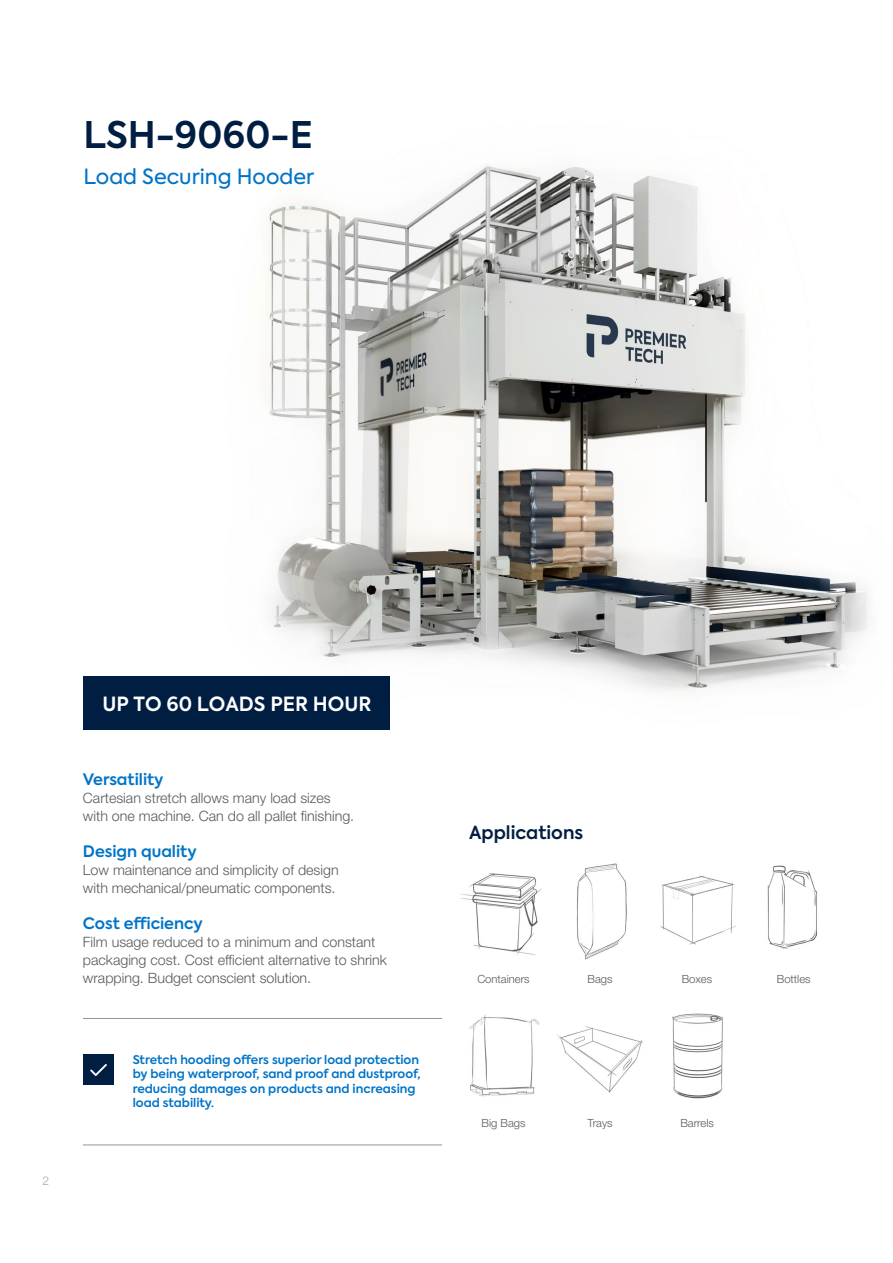
<style>
.page{position:relative;width:893px;height:1263px;background:#fff}
.page>*{position:absolute;margin:0;border:0;box-sizing:border-box;transform-origin:0 0}
.t1{font:600 36.45px "Axiforma";color:#001e42}
.t2{font:20.85px "Axiforma";color:#0074c8}
.t3{font:600 19.5px "Axiforma";color:#fff}
.t4{font:600 18px "Axiforma";color:#001e42}
.t5{font:600 15.75px "Axiforma";color:#0074c8}
.t6{font:300 14.25px/18px "Helvetica Neue LT Std";color:#58595b}
.t7{font:600 12px/14.4px "Axiforma";color:#0074c8}
.t8{font:300 12px "Helvetica Neue LT Std";color:#a7a9ac}
.t9{font:300 11.25px "Helvetica Neue LT Std";color:#58595b}
</style>
<div class="page">
<img style="left:268px;top:166px;width:599px;height:526px">
<div style="left:83px;top:676px;width:307px;height:54px;background:#001e42"></div>
<img style="left:460px;top:873px;width:82px;height:82px">
<img style="left:469px;top:1015px;width:71px;height:82px">
<img style="left:557px;top:1026px;width:87px;height:67px">
<img style="left:660px;top:875px;width:75px;height:70px">
<img style="left:672px;top:1013px;width:51px;height:86px">
<img style="left:767px;top:865px;width:50px;height:85px">
<hr style="left:83px;top:1018px;width:359px;height:1px;background:#939598">
<hr style="left:83px;top:1145px;width:359px;height:1px;background:#939598">
<div style="left:83px;top:1054px;width:31px;height:31px;background:#001e42"></div>
<svg style="left:90px;top:1064px;width:17px;height:12px"></svg>
<img style="left:576px;top:863px;width:51px;height:97px">
<h1 class="t1" style="left:84px;top:110px;width:231px">LSH-9060-E</h1>
<h2 class="t2" style="left:84px;top:163px;width:232px">Load Securing Hooder</h2>
<p class="t8" style="left:42px;top:1173px;width:8px">2</p>
<h3 class="t3" style="left:102px;top:691px;width:271px">UP TO 60 LOADS PER HOUR</h3>
<p class="t5" style="left:83px;top:769px;width:82px">Versatility</p>
<p class="t6" style="left:83px;top:789px;width:273px">Cartesian stretch allows many load sizes with one machine. Can do all pallet finishing.</p>
<p class="t5" style="left:83px;top:841px;width:115px">Design quality</p>
<p class="t6" style="left:83px;top:861px;width:257px">Low maintenance and simplicity of design with mechanical/pneumatic components.</p>
<p class="t5" style="left:83px;top:913px;width:121px">Cost efficiency</p>
<p class="t6" style="left:83px;top:933px;width:306px">Film usage reduced to a minimum and constant packaging cost. Cost efficient alternative to shrink wrapping. Budget conscient solution.</p>
<p class="t7" style="left:133px;top:1052px;width:289px">Stretch hooding offers superior load protection by being waterproof, sand proof and dustproof, reducing damages on products and increasing load stability.</p>
<p class="t4" style="left:469px;top:820px;width:116px">Applications</p>
<p class="t9" style="left:477px;top:972px;width:54px">Containers</p>
<p class="t9" style="left:482px;top:1116px;width:45px">Big Bags</p>
<p class="t9" style="left:588px;top:972px;width:27px">Bags</p>
<p class="t9" style="left:587px;top:1116px;width:27px">Trays</p>
<p class="t9" style="left:682px;top:972px;width:32px">Boxes</p>
<p class="t9" style="left:680px;top:1116px;width:35px">Barrels</p>
<p class="t9" style="left:777px;top:972px;width:35px">Bottles</p>
</div>
